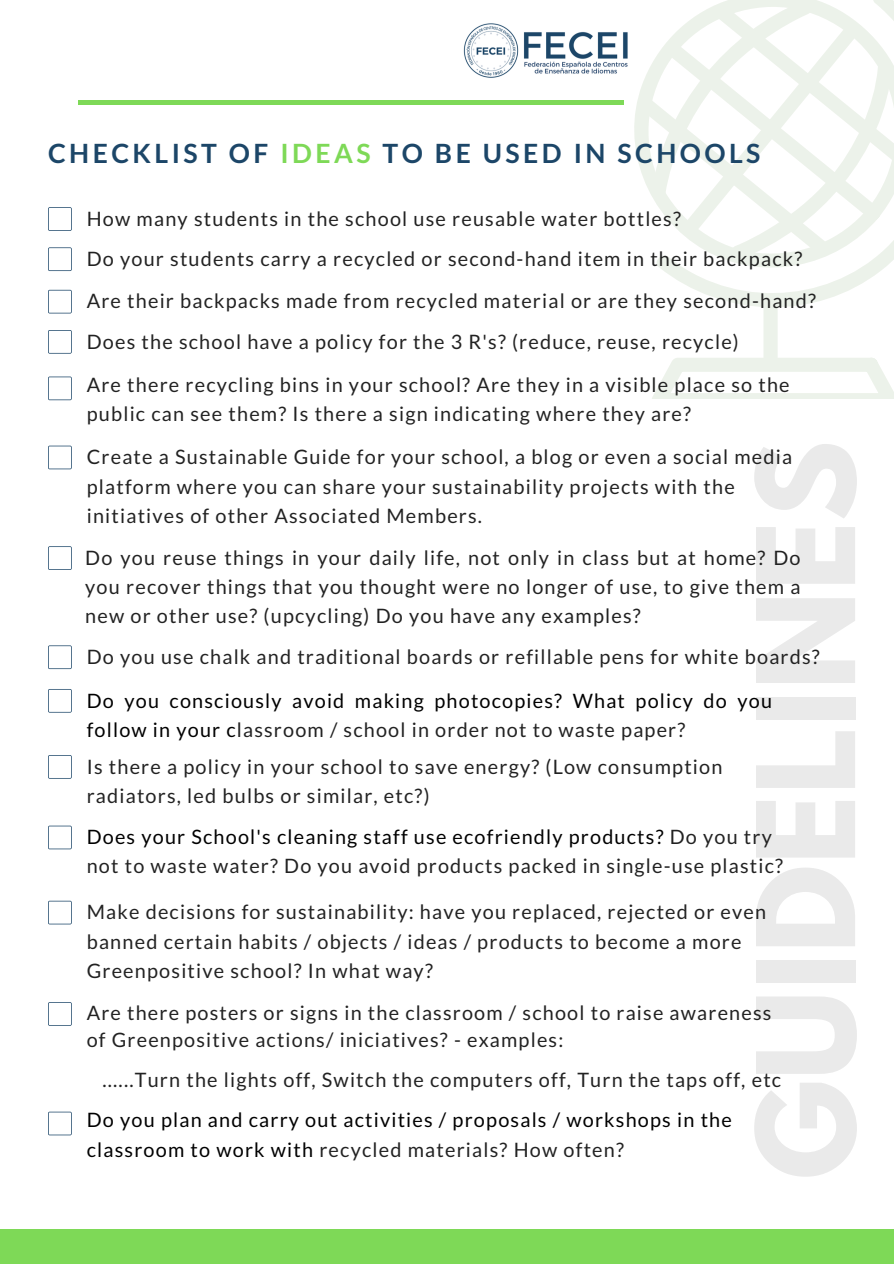
<style>
.page{position:relative;width:894px;height:1264px;background:#fff}
.page>*{position:absolute;margin:0;border:0;box-sizing:border-box;transform-origin:0 0}
.t1{font:700 120.15px "League Spartan";color:#222}
.t2{font:700 26.55px "Lato";letter-spacing:.13em;color:#1c4668}
.t3{font:19.8px/29.2px "Lato";letter-spacing:.06em;color:#222}
.t4{font:19.8px/29.2px "Lato";letter-spacing:.06em;color:#000}
.s1{color:#7ed957}
.s2{color:#222}
.s3{color:#000}
</style>
<div class="page">
<hr style="left:78px;top:101px;width:545px;height:3px;background:#7ed957">
<div style="left:0;top:1228px;width:893px;height:35px;background:#7ed957"></div>
<svg style="left:634px;top:66px;width:17px;height:128px"></svg>
<svg style="left:651px;top:0;width:242px;height:297px"></svg>
<svg style="left:652px;top:297px;width:241px;height:102px"></svg>
<svg style="left:48px;top:290px;width:24px;height:23px"></svg>
<svg style="left:48px;top:330px;width:24px;height:23px"></svg>
<svg style="left:48px;top:376px;width:24px;height:24px"></svg>
<svg style="left:48px;top:445px;width:24px;height:24px"></svg>
<svg style="left:48px;top:546px;width:24px;height:24px"></svg>
<svg style="left:48px;top:645px;width:24px;height:24px"></svg>
<svg style="left:48px;top:689px;width:24px;height:23px"></svg>
<svg style="left:48px;top:755px;width:24px;height:23px"></svg>
<svg style="left:48px;top:825px;width:24px;height:24px"></svg>
<svg style="left:48px;top:900px;width:24px;height:24px"></svg>
<svg style="left:48px;top:1002px;width:24px;height:23px"></svg>
<svg style="left:48px;top:1111px;width:24px;height:24px"></svg>
<img style="left:463px;top:23px;width:165px;height:55px">
<svg style="left:48px;top:207px;width:24px;height:24px"></svg>
<svg style="left:48px;top:247px;width:24px;height:24px"></svg>
<h2 class="t2" style="left:48px;top:136px;width:713px">CHECKLIST OF <span class="s1">IDEAS</span> TO BE USED IN SCHOOLS</h2>
<p class="t3" style="left:87px;top:198px;width:716px;line-height:40.2px">How many students in the school use reusable water bottles?<br>Do your students carry a recycled or second-hand item in their backpack?</p>
<p class="t3" style="left:87px;top:280px;width:730px;line-height:40.2px">Are their backpacks made from recycled material or are they second-hand?<br>Does the school have a policy for the 3 R's? (reduce, reuse, recycle)</p>
<p class="t3" style="left:87px;top:370px;width:704px">Are there recycling bins in your school? Are they in a visible place so the public can see them? Is there a sign indicating where they are?</p>
<h1 class="t1" style="left:746px;top:1179px;width:740px;rotate:-90deg">GUIDELINES</h1>
<p class="t3" style="left:87px;top:442px;width:706px">Create a Sustainable Guide for your school, a blog or even a social media platform where you can share your sustainability projects with the initiatives of other Associated Members.</p>
<p class="t3" style="left:85px;top:542px;width:716px;text-align:justify">Do you reuse things in your daily life, not only in class but at home? Do you recover things that you thought were no longer of use, to give them a new or other use? (upcycling) Do you have any examples?</p>
<p class="t3" style="left:87px;top:641px;width:734px">Do you use chalk and traditional boards or refillable pens for white boards?</p>
<p class="t4" style="left:87px;top:685px;width:686px">Do you consciously avoid making photocopies? What policy do you follow in your c<span class="s2">lassroom / school in order not to waste paper?</span></p>
<p class="t3" style="left:87px;top:751px;width:637px">Is there a policy in your school to save energy? (Low consumption radiators, led bulbs or similar, etc?)</p>
<p class="t3" style="left:87px;top:821px;width:697px"><span class="s3">Does your School's cleaning staff use ecofriendly products?</span> Do you try not to waste water? Do you avoid products packed in single-use plastic?</p>
<p class="t3" style="left:87px;top:897px;width:680px">Make decisions for sustainability: have you replaced, rejected or even banned certain habits / objects / ideas / products to become a more<br>Greenpositive school? In what way?</p>
<p class="t3" style="left:87px;top:999px;width:686px;line-height:27px">Are there posters or signs in the classroom / school to raise awareness of Greenpositive actions/ iniciatives? - examples:</p>
<p class="t3" style="left:102px;top:1064px;width:680px">......Turn the lights off, Switch the computers off, Turn the taps off, etc</p>
<p class="t4" style="left:87px;top:1105px;width:646px">Do you plan and carry out activities / proposals / workshops in the classroom to work with <span class="s2">recycled materials? How often?</span></p>
</div>
